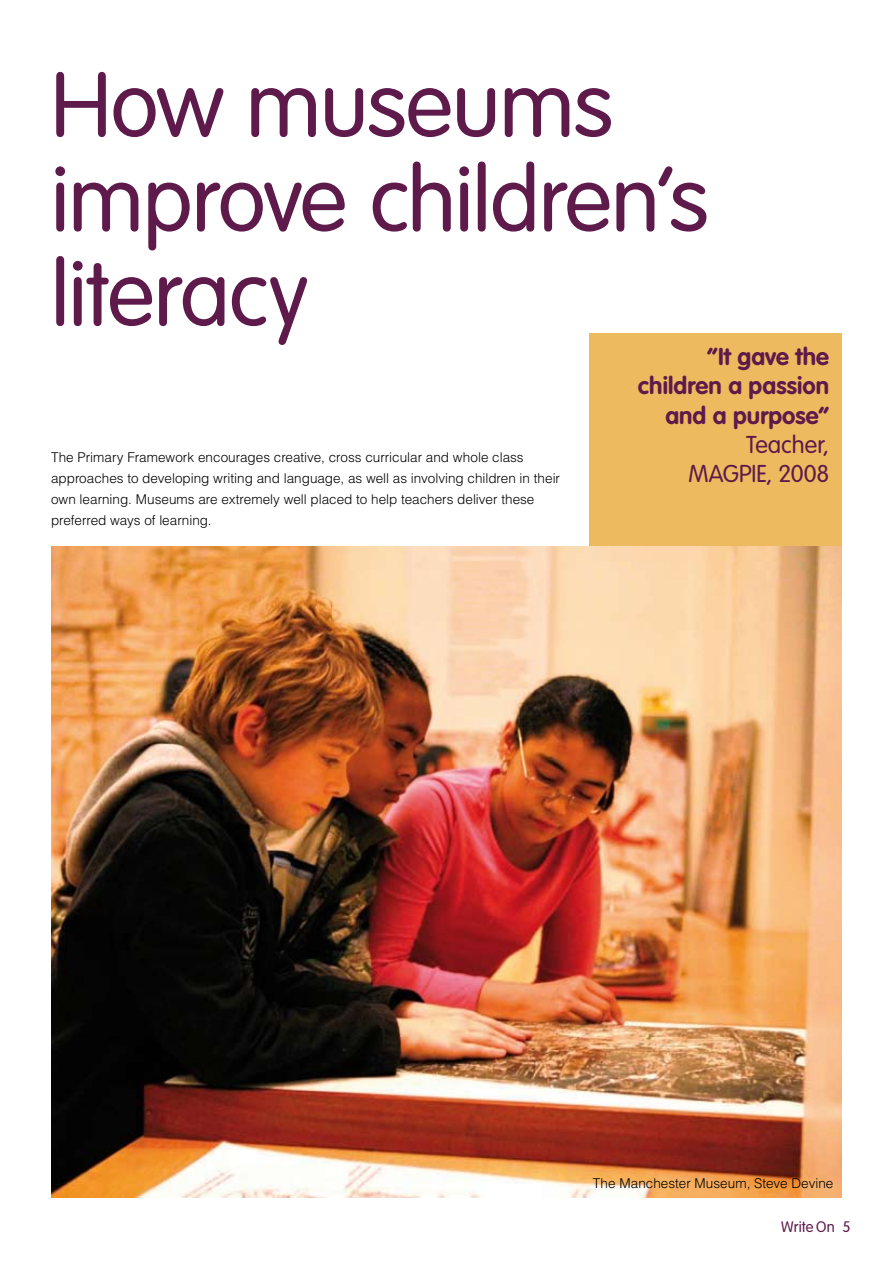
<style>
.page{position:relative;width:893px;height:1263px;background:#fff}
.page>*{position:absolute;margin:0;border:0;box-sizing:border-box;transform-origin:0 0}
.t1{font:300 90px/94.5px "VAG Rounded Std";letter-spacing:-.01em;color:#5e1a4a}
.t2{font:700 24px/29.2px "VAG Rounded Std";letter-spacing:.005em;color:#5e1a4a;text-align:right}
.t3{font:300 24px/29.2px "VAG Rounded Std";color:#5e1a4a;text-align:right}
.t4{font:300 15px "VAG Rounded Std";letter-spacing:.01em;color:#5e1a4a}
.t5{font:300 13.5px/21px "Helvetica LT Std";color:#000}
</style>
<div class="page">
<img style="left:51px;top:546px;width:791px;height:651px">
<div style="left:590px;top:334px;width:252px;height:212px;background:#edba60"></div>
<h1 class="t1" style="left:51px;top:61px;width:659px">How museums improve children’s literacy</h1>
<h2 class="t2" style="left:638px;top:343px;width:193px">“It gave the children a passion and a purpose”</h2>
<h2 class="t3" style="left:689px;top:431px;width:142px">Teacher,<br>MAGPIE, 2008</h2>
<p class="t5" style="left:51px;top:447px;width:511px">The Primary Framework encourages creative, cross curricular and whole class approaches to developing writing and language, as well as involving children in their own learning. Museums are extremely well placed to help teachers deliver these preferred ways of learning.</p>
<p class="t5" style="left:593px;top:1173px;width:242px">The Manchester Museum, Steve Devine</p>
<p class="t4" style="left:781px;top:1218px;width:71px">Write On 5</p>
</div>
